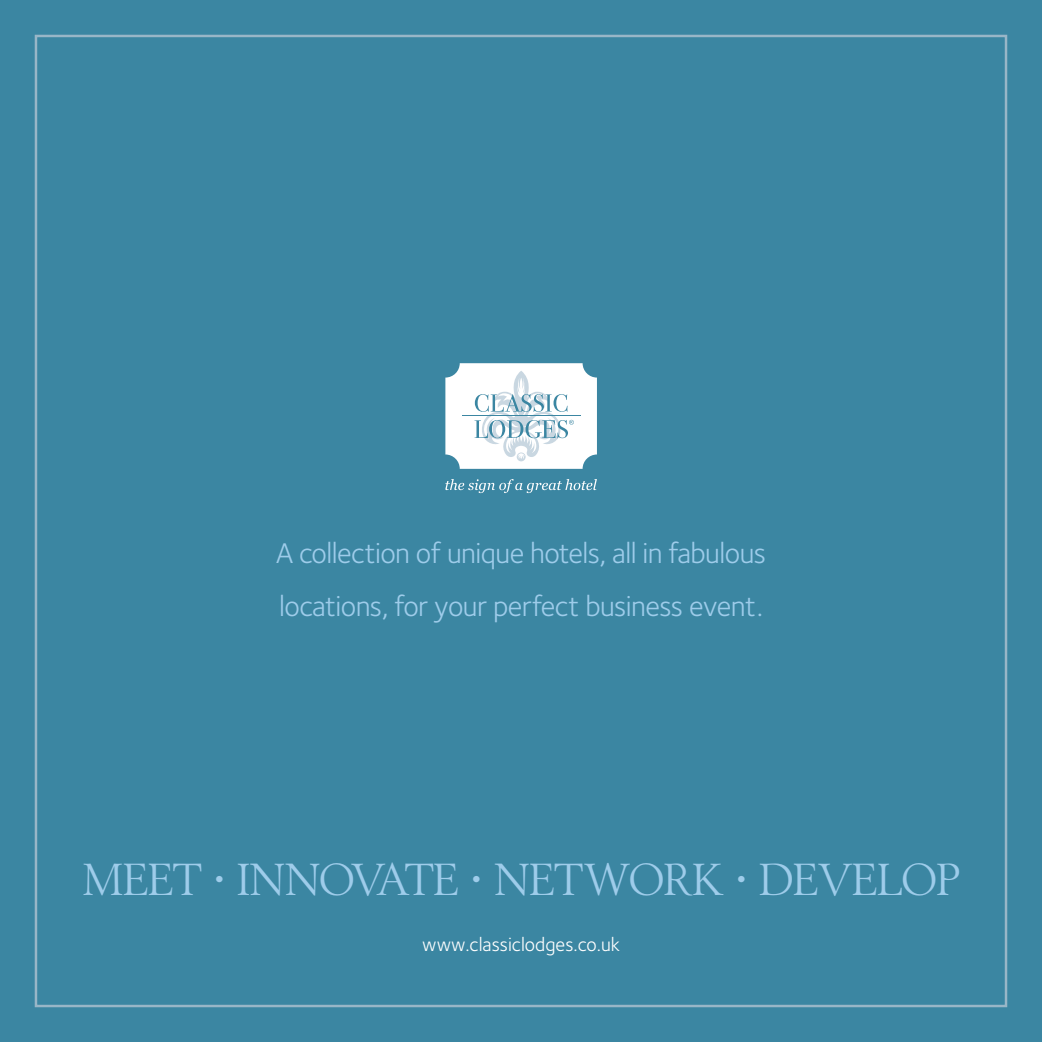
<style>
.page{position:relative;width:1042px;height:1042px;background:#3b86a2}
.page>*{position:absolute;margin:0;border:0;box-sizing:border-box;transform-origin:0 0}
.t1{font:46.9px "Berling";letter-spacing:-.02em;color:#9eccea}
.t2{font:29.4px/52.7px "Foundry Sterling";letter-spacing:-.02em;color:#9eccea}
.t3{font:19.6px "Foundry Sterling";color:#fff}
</style>
<div class="page">
<div style="left:445px;top:363px;width:152px;height:106px;background:#fff;border-radius:14px"></div>
<hr style="left:462px;top:416px;width:118px;height:1px;background:#3b86a2">
<svg style="left:445px;top:479px;width:152px;height:14px"></svg>
<svg style="left:474px;top:371px;width:100px;height:90px"></svg>
<p class="t2" style="left:276px;top:527px;width:491px">A collection of unique hotels, all in fabulous locations, for your perfect business event.</p>
<h1 class="t1" style="left:83px;top:853px;width:878px">MEET • INNOVATE • NETWORK • DEVELOP</h1>
<p class="t3" style="left:422px;top:933px;width:199px">www.classiclodges.co.uk</p>
</div>
